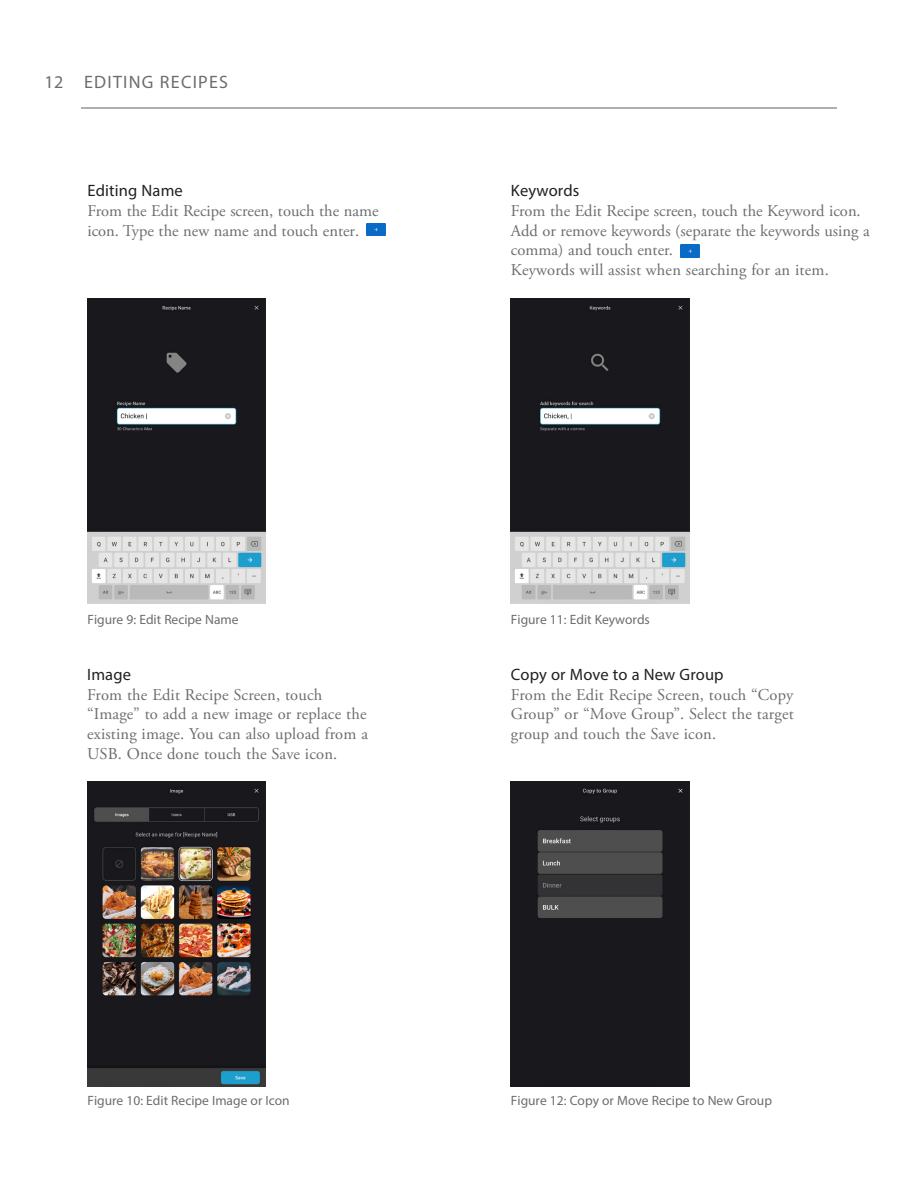
<style>
.page{position:relative;width:918px;height:1188px;background:#fff}
.page>*{position:absolute;margin:0;border:0;box-sizing:border-box;transform-origin:0 0}
.t1{font:18px "Myriad Pro";letter-spacing:.07em;color:#6c6d70}
.All_Caps_Header{font:16.5px/19.8px "Adobe Garamond Pro";color:#6c6d70}
.All_Caps_Header-2{font:16.5px "Myriad Pro";letter-spacing:.01em;color:#231f20}
.t2{font:13.5px "Myriad Pro";color:#6c6d70}
</style>
<div class="page">
<hr style="left:81px;top:107px;width:756px;height:2px;background:#939598">
<img style="left:511px;top:298px;width:179px;height:306px">
<img style="left:87px;top:781px;width:179px;height:305px">
<img style="left:367px;top:224px;width:19px;height:12px">
<img style="left:87px;top:298px;width:179px;height:306px">
<img style="left:511px;top:781px;width:179px;height:305px">
<img style="left:680px;top:245px;width:19px;height:12px">
<p class="t1" style="left:45px;top:71px;width:20px">12</p>
<p class="t1" style="left:84px;top:71px;width:145px">EDITING RECIPES</p>
<p class="All_Caps_Header-2" style="left:87px;top:180px;width:97px">Editing Name</p>
<p class="All_Caps_Header" style="left:87px;top:201px;width:293px">From the Edit Recipe screen, touch the name icon. Type the new name and touch enter.</p>
<p class="All_Caps_Header-2" style="left:511px;top:180px;width:70px">Keywords</p>
<p class="All_Caps_Header" style="left:511px;top:201px;width:360px">From the Edit Recipe screen, touch the Keyword icon.<br>Add or remove keywords (separate the keywords using a comma) and touch enter.</p>
<p class="All_Caps_Header" style="left:511px;top:261px;width:319px">Keywords will assist when searching for an item.</p>
<p class="t2" style="left:87px;top:612px;width:153px">Figure 9: Edit Recipe Name</p>
<p class="t2" style="left:511px;top:612px;width:141px">Figure 11: Edit Keywords</p>
<p class="All_Caps_Header-2" style="left:87px;top:664px;width:45px">Image</p>
<p class="All_Caps_Header" style="left:87px;top:685px;width:283px">From the Edit Recipe Screen, touch “Image” to add a new image or replace the existing image. You can also upload from a USB. Once done touch the Save icon.</p>
<p class="All_Caps_Header-2" style="left:511px;top:664px;width:214px">Copy or Move to a New Group</p>
<p class="All_Caps_Header" style="left:511px;top:685px;width:284px;text-align:justify">From the Edit Recipe Screen, touch “Copy Group” or “Move Group”. Select the target group and touch the Save icon.</p>
<p class="t2" style="left:87px;top:1093px;width:204px">Figure 10: Edit Recipe Image or Icon</p>
<p class="t2" style="left:511px;top:1093px;width:263px">Figure 12: Copy or Move Recipe to New Group</p>
</div>
